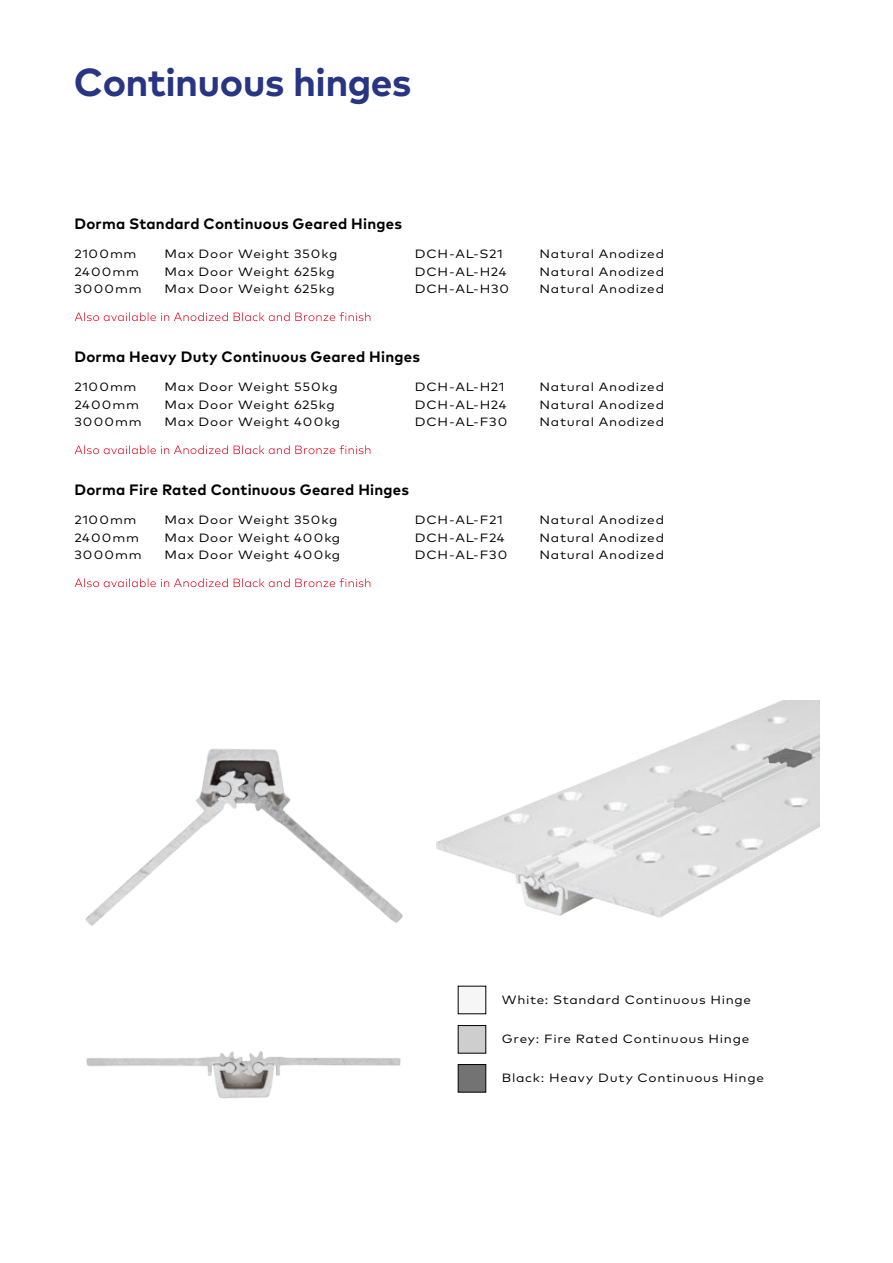
<style>
.page{position:relative;width:893px;height:1263px;background:#fff}
.page>*{position:absolute;margin:0;border:0;box-sizing:border-box;transform-origin:0 0}
.t1{font:700 39px "Mark Pro";letter-spacing:-.015em;color:#283583}
.t2{font:700 15px "Mark Pro";letter-spacing:.015em;color:#000}
.t3{font:12px "Mark Pro";letter-spacing:.05em;color:#000;scale:1.12 1}
</style>
<div class="page">
<img style="left:85px;top:749px;width:318px;height:177px">
<img style="left:437px;top:700px;width:383px;height:218px">
<img style="left:86px;top:1051px;width:315px;height:48px">
<div style="left:458px;top:986px;width:28px;height:28px;background:#f6f6f7"></div>
<div style="left:458px;top:1064px;width:28px;height:28px;background:#737374;border:1px solid #000"></div>
<div style="left:458px;top:1025px;width:28px;height:28px;background:#cececf"></div>
<svg style="left:75px;top:312px;width:295px;height:9px"></svg>
<svg style="left:75px;top:445px;width:295px;height:9px"></svg>
<svg style="left:75px;top:578px;width:295px;height:9px"></svg>
<h1 class="t1" style="left:74px;top:53px;width:339px">Continuous hinges</h1>
<p class="t2" style="left:74px;top:212px;width:329px">Dorma Standard Continuous Geared Hinges</p>
<p class="t3" style="left:74px;top:245px;width:57px">2100mm</p>
<p class="t3" style="left:164px;top:245px;width:156px">Max Door Weight 350kg</p>
<p class="t3" style="left:415px;top:245px;width:80px">DCH-AL-S21</p>
<p class="t3" style="left:539px;top:245px;width:113px">Natural Anodized</p>
<p class="t3" style="left:74px;top:262px;width:59px">2400mm</p>
<p class="t3" style="left:164px;top:262px;width:153px">Max Door Weight 625kg</p>
<p class="t3" style="left:415px;top:262px;width:83px">DCH-AL-H24</p>
<p class="t3" style="left:539px;top:262px;width:113px">Natural Anodized</p>
<p class="t3" style="left:74px;top:280px;width:62px">3000mm</p>
<p class="t3" style="left:164px;top:280px;width:153px">Max Door Weight 625kg</p>
<p class="t3" style="left:415px;top:280px;width:86px">DCH-AL-H30</p>
<p class="t3" style="left:539px;top:280px;width:113px">Natural Anodized</p>
<p class="t2" style="left:74px;top:345px;width:347px">Dorma Heavy Duty Continuous Geared Hinges</p>
<p class="t3" style="left:74px;top:378px;width:57px">2100mm</p>
<p class="t3" style="left:164px;top:378px;width:156px">Max Door Weight 550kg</p>
<p class="t3" style="left:415px;top:378px;width:82px">DCH-AL-H21</p>
<p class="t3" style="left:539px;top:378px;width:113px">Natural Anodized</p>
<p class="t3" style="left:74px;top:395px;width:59px">2400mm</p>
<p class="t3" style="left:164px;top:395px;width:153px">Max Door Weight 625kg</p>
<p class="t3" style="left:415px;top:395px;width:83px">DCH-AL-H24</p>
<p class="t3" style="left:539px;top:395px;width:113px">Natural Anodized</p>
<p class="t3" style="left:74px;top:413px;width:62px">3000mm</p>
<p class="t3" style="left:164px;top:413px;width:158px">Max Door Weight 400kg</p>
<p class="t3" style="left:415px;top:413px;width:84px">DCH-AL-F30</p>
<p class="t3" style="left:539px;top:413px;width:113px">Natural Anodized</p>
<p class="t2" style="left:74px;top:478px;width:336px">Dorma Fire Rated Continuous Geared Hinges</p>
<p class="t3" style="left:74px;top:511px;width:57px">2100mm</p>
<p class="t3" style="left:164px;top:511px;width:156px">Max Door Weight 350kg</p>
<p class="t3" style="left:415px;top:511px;width:80px">DCH-AL-F21</p>
<p class="t3" style="left:539px;top:511px;width:113px">Natural Anodized</p>
<p class="t3" style="left:74px;top:528px;width:59px">2400mm</p>
<p class="t3" style="left:164px;top:528px;width:158px">Max Door Weight 400kg</p>
<p class="t3" style="left:415px;top:528px;width:82px">DCH-AL-F24</p>
<p class="t3" style="left:539px;top:528px;width:113px">Natural Anodized</p>
<p class="t3" style="left:74px;top:546px;width:62px">3000mm</p>
<p class="t3" style="left:164px;top:546px;width:158px">Max Door Weight 400kg</p>
<p class="t3" style="left:415px;top:546px;width:84px">DCH-AL-F30</p>
<p class="t3" style="left:539px;top:546px;width:113px">Natural Anodized</p>
<p class="t3" style="left:502px;top:990px;width:224px">White: Standard Continuous Hinge</p>
<p class="t3" style="left:502px;top:1030px;width:223px">Grey: Fire Rated Continuous Hinge</p>
<p class="t3" style="left:502px;top:1069px;width:236px">Black: Heavy Duty Continuous Hinge</p>
</div>
